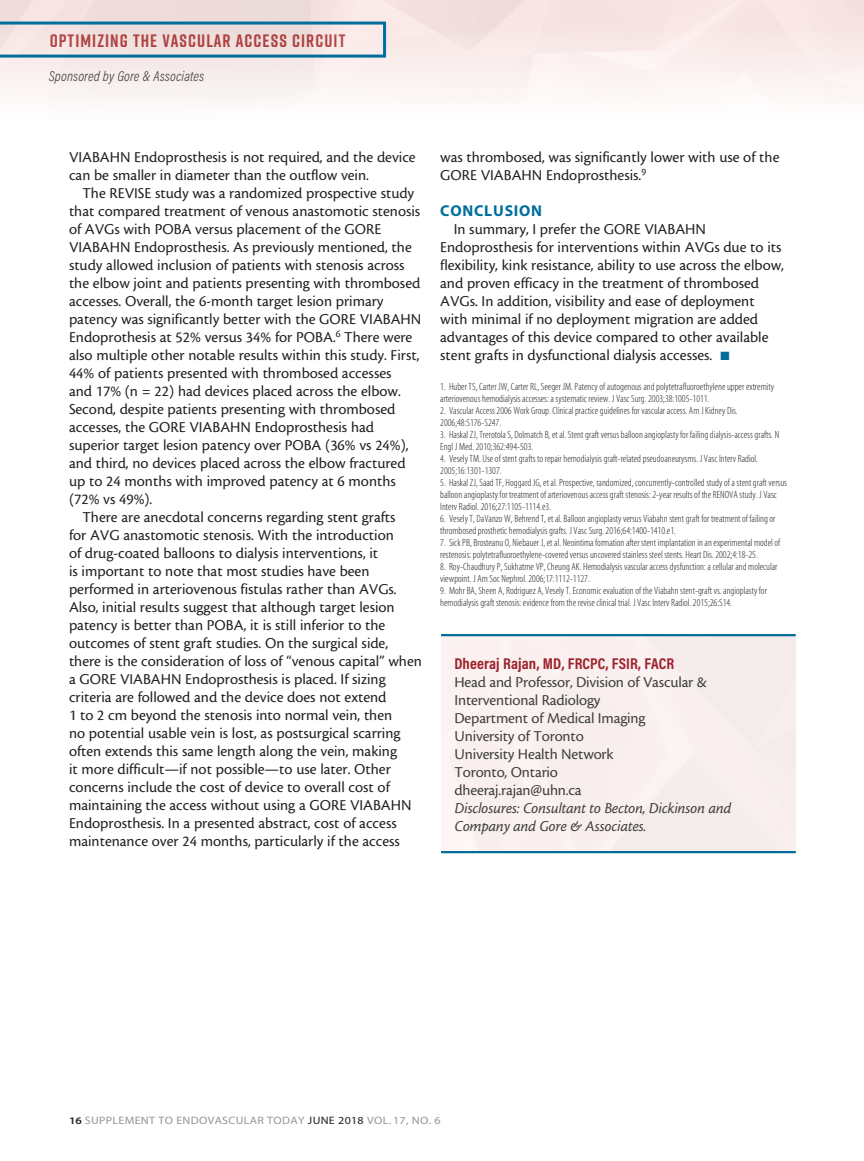
<style>
.page{position:relative;width:864px;height:1161px;background:#fff}
.page>*{position:absolute;margin:0;border:0;box-sizing:border-box;transform-origin:0 0}
.t1{font:700 18px "Rift";letter-spacing:.06em;color:#a63939}
.body{font:15.75px/18px "Cronos MM 408 10";color:#231f20}
.bio_info{font:15.75px/18px "Cronos MM 408 10";letter-spacing:-.01em;color:#3e3e3f}
.bio_info-2{font:15.75px/18px "Cronos MM It 408 10";letter-spacing:-.01em;color:#3e3e3f}
.bio_name{font:700 15.75px "Acumin Pro Cond";letter-spacing:.005em;color:#9d222c}
.Subhead{font:15.75px "Myriad MM 700 600";letter-spacing:.05em;color:#006d9b}
.t2{font:italic 300 14.25px "Acumin Pro Cond";letter-spacing:.01em;color:#3e3e3f}
.t3{font:10.8px "Myriad MM 400 600";letter-spacing:.025em;color:#939598;scale:1.11 1}
.footnote{font:10.5px/12px "Myriad MM 215 300";color:#231f20}
.s1{color:#006d9b}
.s2{font-family:"Myriad MM 565 600";font-size:10.2px;color:#231f20}
.s3{color:#231f20}
</style>
<div class="page">
<svg style="left:0;top:22px;width:386px;height:36px;background:#cbcfd5"></svg>
<hr style="left:441px;top:634px;width:355px;height:2px;background:#006d9b">
<hr style="left:441px;top:851px;width:355px;height:2px;background:#006d9b">
<p class="t1" style="left:50px;top:27px;width:297px">OPTIMIZING THE VASCULAR ACCESS CIRCUIT</p>
<p class="t2" style="left:49px;top:66px;width:157px">Sponsored by Gore &amp; Associates</p>
<p class="body" style="left:69px;top:148px;width:348px">VIABAHN Endoprosthesis is not required, and the device can be smaller in diameter than the outflow vein.</p>
<p class="body" style="left:69px;top:184px;width:354px;text-indent:14px">The REVISE study was a randomized prospective study that compared treatment of venous anastomotic stenosis of AVGs with POBA versus placement of the GORE VIABAHN Endoprosthesis. As previously mentioned, the study allowed inclusion of patients with stenosis across the elbow joint and patients presenting with thrombosed accesses. Overall, the 6-month target lesion primary patency was significantly better with the GORE VIABAHN Endoprothesis at 52% versus 34% for POBA.<sup>6</sup> There were also multiple other notable results within this study. First, 44% of patients presented with thrombosed accesses<br>and 17% (n = 22) had devices placed across the elbow.<br>Second, despite patients presenting with thrombosed accesses, the GORE VIABAHN Endoprosthesis had superior target lesion patency over POBA (36% vs 24%), and third, no devices placed across the elbow fractured up to 24 months with improved patency at 6 months (72% vs 49%).</p>
<p class="body" style="left:69px;top:508px;width:354px;text-indent:14px">There are anecdotal concerns regarding stent grafts<br>for AVG anastomotic stenosis. With the introduction<br>of drug-coated balloons to dialysis interventions, it<br>is important to note that most studies have been performed in arteriovenous fistulas rather than AVGs.<br>Also, initial results suggest that although target lesion patency is better than POBA, it is still inferior to the outcomes of stent graft studies. On the surgical side, there is the consideration of loss of “venous capital” when a GORE VIABAHN Endoprosthesis is placed. If sizing criteria are followed and the device does not extend<br>1 to 2 cm beyond the stenosis into normal vein, then<br>no potential usable vein is lost, as postsurgical scarring often extends this same length along the vein, making<br>it more difficult—if not possible—to use later. Other concerns include the cost of device to overall cost of maintaining the access without using a GORE VIABAHN Endoprosthesis. In a presented abstract, cost of access maintenance over 24 months, particularly if the access</p>
<p class="body" style="left:440px;top:148px;width:341px">was thrombosed, was significantly lower with use of the<br>GORE VIABAHN Endoprosthesis.<sup>9</sup></p>
<p class="Subhead" style="left:440px;top:203px;width:103px">CONCLUSION</p>
<p class="body" style="left:440px;top:220px;width:345px;text-indent:14px">In summary, I prefer the GORE VIABAHN Endoprosthesis for interventions within AVGs due to its flexibility, kink resistance, ability to use across the elbow, and proven efficacy in the treatment of thrombosed AVGs. In addition, visibility and ease of deployment with minimal if no deployment migration are added advantages of this device compared to other available stent grafts in dysfunctional dialysis accesses. <span class="s1">■</span></p>
<p class="footnote" style="left:440px;top:381px;width:335px">1. Huber TS, Carter JW, Carter RL, Seeger JM. Patency of autogenous and polytetrafluoroethylene upper extremity arteriovenous hemodialysis accesses: a systematic review. J Vasc Surg. 2003;38:1005-1011.</p>
<p class="footnote" style="left:440px;top:405px;width:299px">2. Vascular Access 2006 Work Group. Clinical practice guidelines for vascular access. Am J Kidney Dis.<br>2006;48:S176-S247.</p>
<p class="footnote" style="left:440px;top:429px;width:341px">3. Haskal ZJ, Trerotola S, Dolmatch B, et al. Stent graft versus balloon angioplasty for failing dialysis-access grafts. N<br>Engl J Med. 2010;362:494-503.</p>
<p class="footnote" style="left:440px;top:453px;width:319px">4. Vesely TM. Use of stent grafts to repair hemodialysis graft-related pseudoaneurysms. J Vasc Interv Radiol.<br>2005;16:1301-1307.</p>
<p class="footnote" style="left:440px;top:477px;width:348px">5. Haskal ZJ, Saad TF, Hoggard JG, et al. Prospective, randomized, concurrently-controlled study of a stent graft versus balloon angioplasty for treatment of arteriovenous access graft stenosis: 2-year results of the RENOVA study. J Vasc<br>Interv Radiol. 2016;27:1105-1114.e3.</p>
<p class="footnote" style="left:440px;top:513px;width:337px">6. Vesely T, DaVanzo W, Behrend T, et al. Balloon angioplasty versus Viabahn stent graft for treatment of failing or thrombosed prosthetic hemodialysis grafts. J Vasc Surg. 2016;64:1400-1410.e1.</p>
<p class="footnote" style="left:440px;top:537px;width:342px">7. Sick PB, Brosteanu O, Niebauer J, et al. Neointima formation after stent implantation in an experimental model of restenosis: polytetrafluoroethylene-covered versus uncovered stainless steel stents. Heart Dis. 2002;4:18-25.</p>
<p class="footnote" style="left:440px;top:561px;width:339px">8. Roy-Chaudhury P, Sukhatme VP, Cheung AK. Hemodialysis vascular access dysfunction: a cellular and molecular viewpoint. J Am Soc Nephrol. 2006;17:1112-1127.</p>
<p class="footnote" style="left:440px;top:585px;width:328px">9. Mohr BA, Sheen A, Rodriguez A, Vesely T. Economic evaluation of the Viabahn stent-graft vs. angioplasty for hemodialysis graft stenosis: evidence from the revise clinical trial. J Vasc Interv Radiol. 2015;26:S14.</p>
<p class="bio_name" style="left:454px;top:653px;width:221px">Dheeraj Rajan, MD, FRCPC, FSIR, FACR</p>
<p class="bio_info" style="left:454px;top:674px;width:254px">Head and Professor, Division of Vascular &amp;<br>Interventional Radiology</p>
<p class="bio_info" style="left:454px;top:710px;width:192px">Department of Medical Imaging</p>
<p class="bio_info" style="left:454px;top:728px;width:131px">University of Toronto</p>
<p class="bio_info" style="left:454px;top:746px;width:161px">University Health Network</p>
<p class="bio_info" style="left:454px;top:764px;width:105px">Toronto, Ontario</p>
<p class="bio_info" style="left:454px;top:782px;width:129px">dheeraj.rajan@uhn.ca</p>
<p class="bio_info-2" style="left:454px;top:800px;width:278px">Disclosures: Consultant to Becton, Dickinson and<br>Company and Gore &amp; Associates.</p>
<p class="t3" style="left:69px;top:1115px;width:336px"><span class="s2">16</span> SUPPLEMENT TO ENDOVASCULAR TODAY <span class="s3">JUNE 2018</span> VOL. 17, NO. 6</p>
</div>
